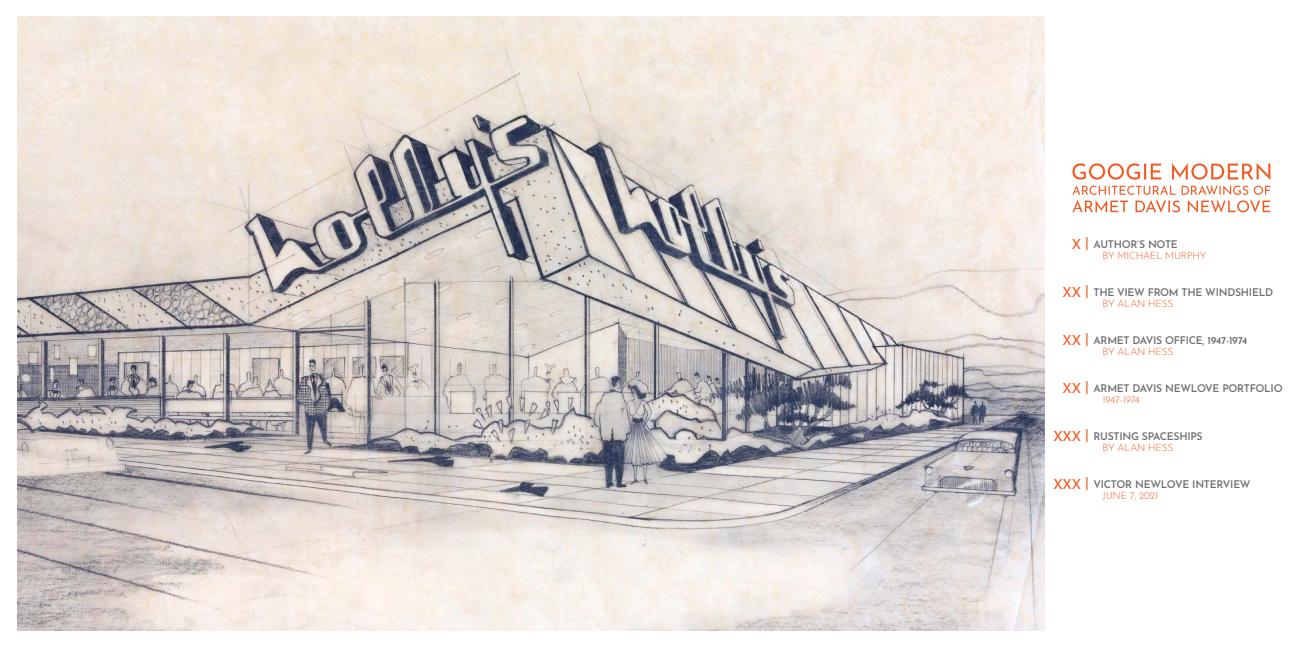
<style>
.page{position:relative;width:1296px;height:648px;background:#fff}
.page>*{position:absolute;margin:0;border:0;box-sizing:border-box;transform-origin:0 0}
.t1{font:14px "Josefin Sans";letter-spacing:-.015em;color:#f15a22}
.t2{font:600 10.5px "Josefin Sans";letter-spacing:-.025em;color:#6d6e71}
.t3{font:300 10px "Josefin Sans";letter-spacing:-.015em;color:#f15a22}
</style>
<div class="page">
<svg style="left:1072px;top:163px;width:198px;height:50px"></svg>
<img style="left:17px;top:17px;width:1028px;height:614px">
<h1 class="t1" style="left:1072px;top:232px;width:19px">X |</h1>
<h1 class="t1" style="left:1063px;top:281px;width:28px">XX |</h1>
<h1 class="t1" style="left:1063px;top:329px;width:28px">XX |</h1>
<h1 class="t1" style="left:1063px;top:377px;width:28px">XX |</h1>
<h1 class="t1" style="left:1053px;top:425px;width:37px">XXX |</h1>
<h1 class="t1" style="left:1053px;top:473px;width:37px">XXX |</h1>
<p class="t2" style="left:1094px;top:235px;width:86px">AUTHOR’S NOTE</p>
<p class="t2" style="left:1094px;top:283px;width:181px">THE VIEW FROM THE WINDSHIELD</p>
<p class="t2" style="left:1094px;top:331px;width:155px">ARMET DAVIS OFFICE, 1947-1974</p>
<p class="t2" style="left:1094px;top:379px;width:191px">ARMET DAVIS NEWLOVE PORTFOLIO</p>
<p class="t2" style="left:1094px;top:427px;width:111px">RUSTING SPACESHIPS</p>
<p class="t2" style="left:1094px;top:475px;width:159px">VICTOR NEWLOVE INTERVIEW</p>
<p class="t3" style="left:1103px;top:248px;width:105px">BY MICHAEL MURPHY</p>
<p class="t3" style="left:1103px;top:296px;width:72px">BY ALAN HESS</p>
<p class="t3" style="left:1103px;top:344px;width:72px">BY ALAN HESS</p>
<p class="t3" style="left:1103px;top:392px;width:39px">1947-1974</p>
<p class="t3" style="left:1103px;top:440px;width:72px">BY ALAN HESS</p>
<p class="t3" style="left:1103px;top:488px;width:57px">JUNE 7, 2021</p>
</div>
